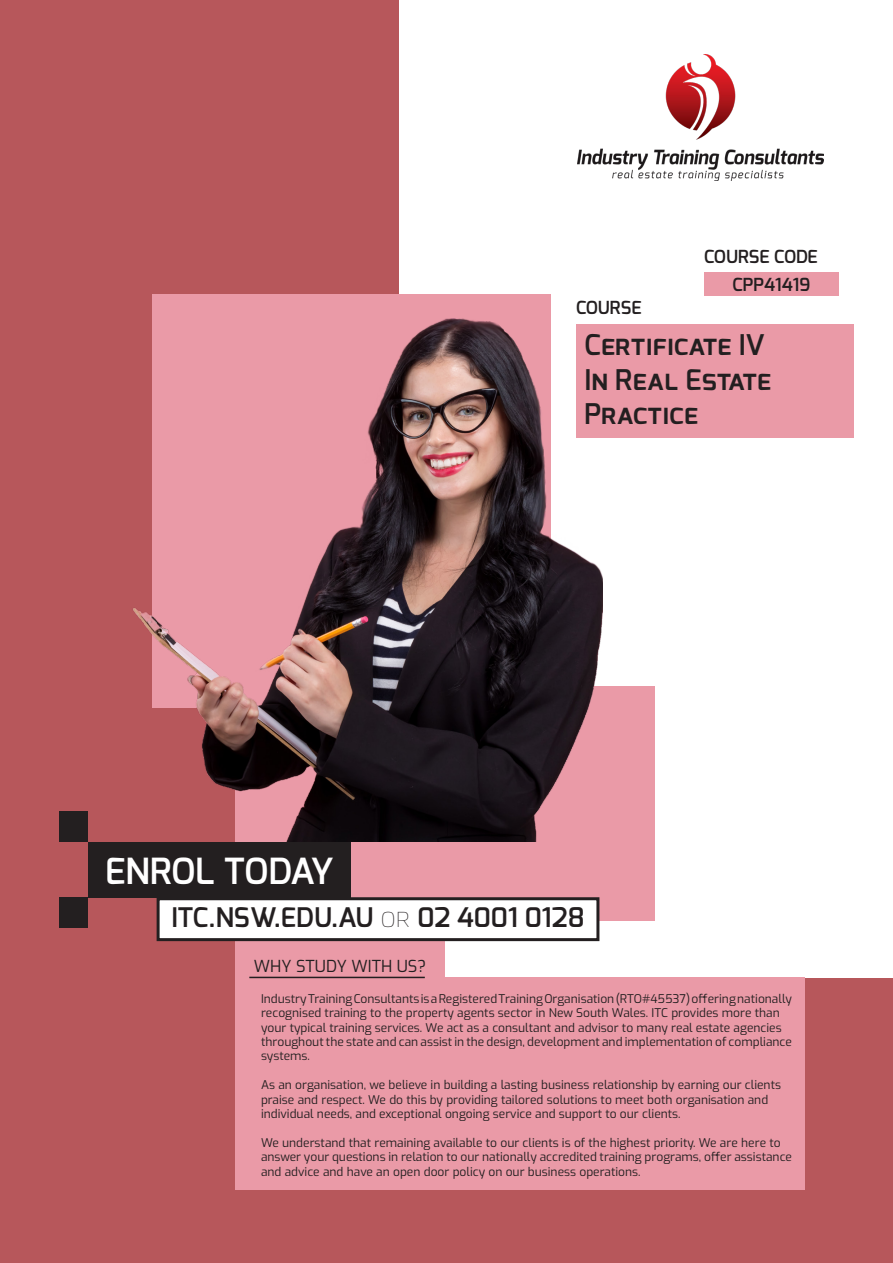
<style>
.page{position:relative;width:893px;height:1263px;background:#fff}
.page>*{position:absolute;margin:0;border:0;box-sizing:border-box;transform-origin:0 0}
.t1{font:600 36px "Exo";letter-spacing:-.01em;color:#fff}
.t2{font:600 28.5px/34.2px "Exo";color:#231f20}
.t3{font:600 27px "Exo";color:#231f20}
.t4{font:600 18px "Exo";color:#231f20}
.t5{font:16.5px "Exo";color:#231f20}
.t6{font:12px/14.4px "Exo";color:#231f20}
.s1{font-weight:100}
</style>
<div class="page">
<div style="left:0;top:0;width:398px;height:1261px;background:#b7575b"></div>
<div style="left:0;top:978px;width:893px;height:285px;background:#b7575b"></div>
<div style="left:152px;top:294px;width:398px;height:413px;background:#ea9aa7"></div>
<div style="left:235px;top:686px;width:420px;height:234px;background:#ea9aa7"></div>
<div style="left:576px;top:324px;width:277px;height:113px;background:#ea9aa7"></div>
<div style="left:704px;top:273px;width:135px;height:23px;background:#ea9aa7"></div>
<div style="left:88px;top:842px;width:263px;height:55px;background:#231f20"></div>
<div style="left:59px;top:811px;width:29px;height:31px;background:#231f20"></div>
<div style="left:235px;top:941px;width:210px;height:248px;background:#ea9aa7"></div>
<div style="left:302px;top:977px;width:503px;height:212px;background:#ea9aa7"></div>
<hr style="left:249px;top:977px;width:176px;height:1px;background:#231f20">
<div style="left:158px;top:899px;width:440px;height:41px;background:#fff"></div>
<div style="left:157px;top:897px;width:442px;height:44px;border:3px solid #231f20"></div>
<img style="left:577px;top:54px;width:246px;height:126px">
<img style="left:133px;top:318px;width:470px;height:524px">
<div style="left:59px;top:897px;width:29px;height:31px;background:#231f20"></div>
<h3 class="t4" style="left:704px;top:245px;width:115px">COURSE CODE</h3>
<h3 class="t4" style="left:576px;top:296px;width:67px">COURSE</h3>
<h3 class="t4" style="left:732px;top:273px;width:80px">CPP41419</h3>
<h1 class="t1" style="left:105px;top:848px;width:230px">ENROL TODAY</h1>
<h2 class="t2" style="left:584px;top:328px;width:189px">Certificate IV<br>In Real Estate<br>Practice</h2>
<h3 class="t3" style="left:171px;top:900px;width:415px">ITC.NSW.EDU.AU <span class="s1">or</span> 02 4001 0128</h3>
<h3 class="t5" style="left:254px;top:954px;width:174px">WHY STUDY WITH US?</h3>
<p class="t6" style="left:261px;top:991px;width:533px">Industry Training Consultants is a Registered Training Organisation (RTO#45537) offering nationally recognised training to the property agents sector in New South Wales. ITC provides more than your typical training services. We act as a consultant and advisor to many real estate agencies throughout the state and can assist in the design, development and implementation of compliance systems.</p>
<p class="t6" style="left:261px;top:1077px;width:522px">As an organisation, we believe in building a lasting business relationship by earning our clients praise and respect. We do this by providing tailored solutions to meet both organisation and individual needs, and exceptional ongoing service and support to our clients.</p>
<p class="t6" style="left:261px;top:1135px;width:532px">We understand that remaining available to our clients is of the highest priority. We are here to answer your questions in relation to our nationally accredited training programs, offer assistance and advice and have an open door policy on our business operations.</p>
</div>
